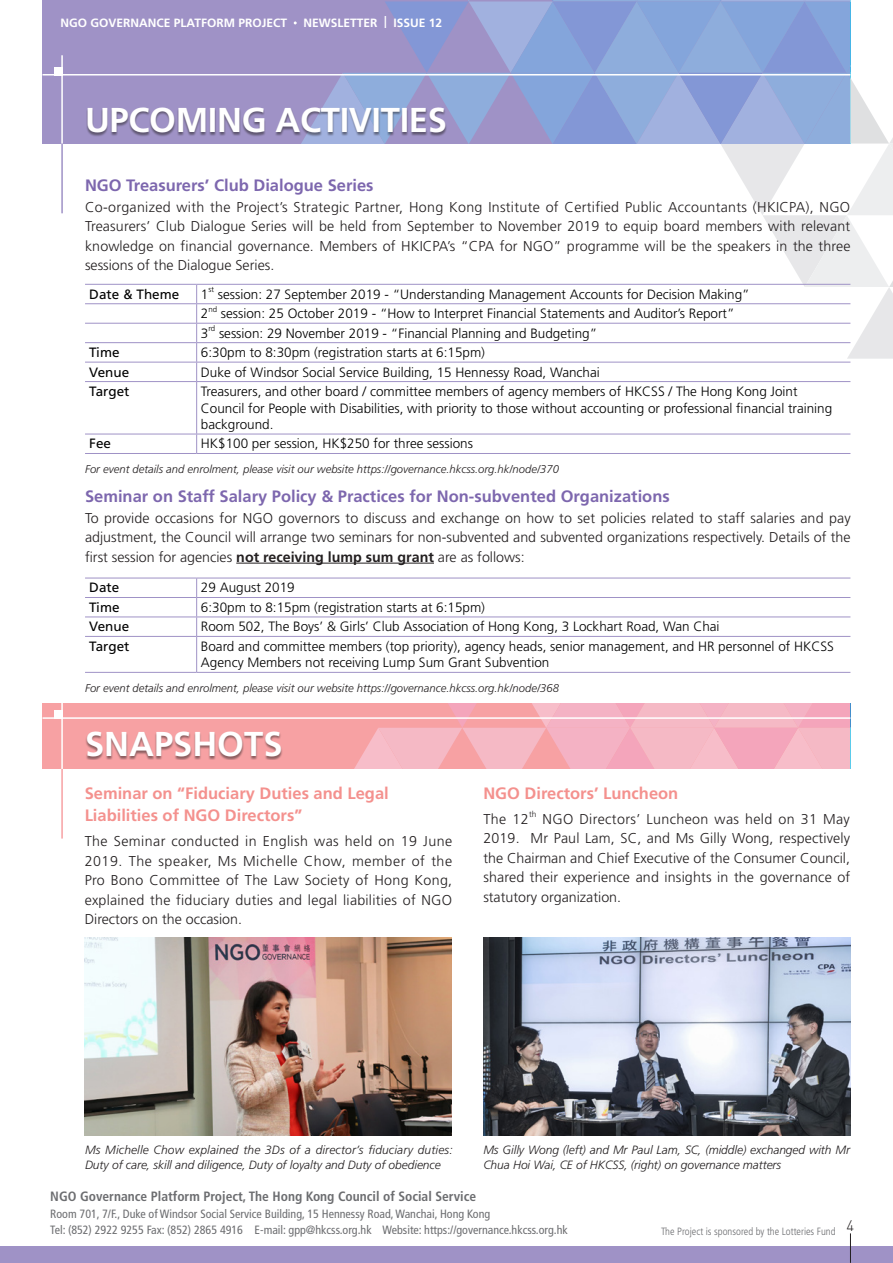
<style>
.page{position:relative;width:893px;height:1263px;background:#fff}
.page>*{position:absolute;margin:0;border:0;box-sizing:border-box;transform-origin:0 0}
.t1{font:700 34.5px "Frutiger";letter-spacing:-.01em;color:#fff}
.t2{font:700 16.5px "Frutiger";color:#7d67ae}
.t3{font:700 16.5px/22.5px "Frutiger";color:#f4918e}
.t4{font:300 15px "DIN";color:#231f20}
.t5{font:300 14.25px/19.5px "Frutiger";color:#231f20;text-align:justify}
.t6{font:300 13.5px/16.5px "Frutiger";color:#000}
.t7{font:700 condensed 13.5px "Frutiger";color:#6c6d70}
.t8{font:13.5px "Frutiger";color:#000}
.t9{font:italic 300 12px/15px "Frutiger";letter-spacing:-.005em;color:#231f20}
.t10{font:condensed 12px/16.5px "Frutiger";color:#6c6d70}
.t11{font:700 12px "Frutiger";color:#fff}
.t12{font:italic 300 11.25px "Frutiger";color:#231f20}
.t13{font:300 condensed 10.5px "Frutiger";color:#6c6d70}
.t14{font:300 8.25px "Frutiger";color:#231f20}
.t15{font:300 7.8px "Frutiger";color:#000}
.s1{font-weight:700}
</style>
<div class="page">
<div style="left:43px;top:0;width:807px;height:144px;background:#9f92c6"></div>
<hr style="left:43px;top:74px;width:807px;height:2px;background:#fff">
<hr style="left:61px;top:55px;width:2px;height:89px;background:#fff">
<div style="left:54px;top:67px;width:9px;height:9px;background:#fff"></div>
<hr style="left:61px;top:144px;width:2px;height:69px;background:#9f92c6">
<svg style="left:294px;top:0;width:599px;height:359px"></svg>
<div style="left:0;top:1246px;width:893px;height:17px;background:#9f92c6"></div>
<div style="left:86px;top:108px;width:361px;height:29px;background:#231f20;opacity:.5"></div>
<div style="left:43px;top:704px;width:807px;height:65px;background:#f7a1a3"></div>
<svg style="left:354px;top:704px;width:496px;height:65px"></svg>
<hr style="left:43px;top:717px;width:807px;height:2px;background:#fff">
<hr style="left:61px;top:699px;width:2px;height:70px;background:#fff">
<div style="left:54px;top:710px;width:9px;height:9px;background:#fff"></div>
<hr style="left:61px;top:769px;width:2px;height:69px;background:#f7a1a3">
<div style="left:85px;top:732px;width:198px;height:28px;background:#231f20;opacity:.5"></div>
<img style="left:85px;top:938px;width:366px;height:197px">
<img style="left:483px;top:938px;width:367px;height:197px">
<hr style="left:85px;top:284px;width:112px;height:1px;background:#9f92c6">
<hr style="left:197px;top:284px;width:653px;height:1px;background:#9f92c6">
<hr style="left:85px;top:303px;width:112px;height:1px;background:#9f92c6">
<hr style="left:197px;top:303px;width:653px;height:1px;background:#9f92c6">
<hr style="left:85px;top:323px;width:112px;height:1px;background:#9f92c6">
<hr style="left:197px;top:323px;width:653px;height:1px;background:#9f92c6">
<hr style="left:85px;top:342px;width:112px;height:1px;background:#9f92c6">
<hr style="left:197px;top:342px;width:653px;height:1px;background:#9f92c6">
<hr style="left:85px;top:362px;width:112px;height:1px;background:#9f92c6">
<hr style="left:197px;top:362px;width:653px;height:1px;background:#9f92c6">
<svg style="left:196px;top:285px;width:1px;height:96px"></svg>
<hr style="left:85px;top:381px;width:112px;height:1px;background:#9f92c6">
<hr style="left:197px;top:381px;width:653px;height:1px;background:#9f92c6">
<hr style="left:196px;top:382px;width:1px;height:52px;background:#9f92c6">
<hr style="left:85px;top:434px;width:112px;height:1px;background:#9f92c6">
<hr style="left:197px;top:434px;width:653px;height:1px;background:#9f92c6">
<svg style="left:196px;top:434px;width:1px;height:19px"></svg>
<hr style="left:85px;top:453px;width:112px;height:1px;background:#9f92c6">
<hr style="left:197px;top:453px;width:653px;height:1px;background:#9f92c6">
<hr style="left:236px;top:563px;width:198px;height:1px;background:#231f20">
<hr style="left:85px;top:578px;width:112px;height:1px;background:#9f92c6">
<hr style="left:197px;top:578px;width:653px;height:1px;background:#9f92c6">
<hr style="left:85px;top:597px;width:112px;height:1px;background:#9f92c6">
<hr style="left:197px;top:597px;width:653px;height:1px;background:#9f92c6">
<hr style="left:85px;top:617px;width:112px;height:1px;background:#9f92c6">
<hr style="left:197px;top:617px;width:653px;height:1px;background:#9f92c6">
<svg style="left:196px;top:578px;width:1px;height:58px"></svg>
<hr style="left:85px;top:636px;width:112px;height:1px;background:#9f92c6">
<hr style="left:197px;top:636px;width:653px;height:1px;background:#9f92c6">
<hr style="left:196px;top:637px;width:1px;height:35px;background:#9f92c6">
<hr style="left:85px;top:672px;width:112px;height:1px;background:#9f92c6">
<hr style="left:197px;top:672px;width:653px;height:1px;background:#9f92c6">
<svg style="left:850px;top:1234px;width:1px;height:28px"></svg>
<p class="t11" style="left:61px;top:16px;width:228px">NGO GOVERNANCE PLATFORM PROJECT</p>
<p class="t11" style="left:303px;top:16px;width:140px">NEWSLETTER | ISSUE 12</p>
<h1 class="t1" style="left:85px;top:100px;width:363px">UPCOMING ACTIVITIES</h1>
<p class="t2" style="left:85px;top:176px;width:290px">NGO Treasurers’ Club Dialogue Series</p>
<p class="t5" style="left:85px;top:197px;width:767px">Co-organized with the Project’s Strategic Partner, Hong Kong Institute of Certified Public Accountants (HKICPA), NGO Treasurers’ Club Dialogue Series will be held from September to November 2019 to equip board members with relevant knowledge on financial governance. Members of HKICPA’s “CPA for NGO” programme will be the speakers in the three sessions of the Dialogue Series.</p>
<p class="t8" style="left:89px;top:286px;width:92px">Date &amp; Theme</p>
<p class="t6" style="left:201px;top:286px;width:9px">1</p>
<p class="t15" style="left:208px;top:285px;width:7px">st</p>
<p class="t6" style="left:218px;top:286px;width:533px">session: 27 September 2019 - “Understanding Management Accounts for Decision Making”</p>
<p class="t6" style="left:201px;top:305px;width:9px">2</p>
<p class="t15" style="left:208px;top:305px;width:10px">nd</p>
<p class="t6" style="left:221px;top:305px;width:515px">session: 25 October 2019 - “How to Interpret Financial Statements and Auditor’s Report”</p>
<p class="t6" style="left:201px;top:325px;width:9px">3</p>
<p class="t15" style="left:208px;top:324px;width:8px">rd</p>
<p class="t6" style="left:219px;top:325px;width:380px">session: 29 November 2019 - “Financial Planning and Budgeting”</p>
<p class="t8" style="left:89px;top:344px;width:32px">Time</p>
<p class="t6" style="left:201px;top:344px;width:286px">6:30pm to 8:30pm (registration starts at 6:15pm)</p>
<p class="t8" style="left:89px;top:364px;width:42px">Venue</p>
<p class="t6" style="left:201px;top:364px;width:400px">Duke of Windsor Social Service Building, 15 Hennessy Road, Wanchai</p>
<p class="t8" style="left:89px;top:383px;width:42px">Target</p>
<p class="t6" style="left:201px;top:383px;width:633px">Treasurers, and other board / committee members of agency members of HKCSS / The Hong Kong Joint<br>Council for People with Disabilities, with priority to those without accounting or professional financial training background.</p>
<p class="t8" style="left:89px;top:436px;width:23px">Fee</p>
<p class="t6" style="left:201px;top:436px;width:274px">HK$100 per session, HK$250 for three sessions</p>
<p class="t2" style="left:85px;top:487px;width:586px">Seminar on Staff Salary Policy &amp; Practices for Non-subvented Organizations</p>
<p class="t5" style="left:85px;top:508px;width:767px">To provide occasions for NGO governors to discuss and exchange on how to set policies related to staff salaries and pay adjustment, the Council will arrange two seminars for non-subvented and subvented organizations respectively. Details of the first session for agencies <span class="s1">not receiving lump sum grant</span> are as follows:</p>
<p class="t12" style="left:85px;top:463px;width:475px">For event details and enrolment, please visit our website https://governance.hkcss.org.hk/node/370</p>
<p class="t8" style="left:89px;top:580px;width:32px">Date</p>
<p class="t6" style="left:201px;top:580px;width:95px">29 August 2019</p>
<p class="t8" style="left:89px;top:599px;width:32px">Time</p>
<p class="t6" style="left:201px;top:599px;width:286px">6:30pm to 8:15pm (registration starts at 6:15pm)</p>
<p class="t8" style="left:89px;top:619px;width:42px">Venue</p>
<p class="t6" style="left:201px;top:619px;width:520px">Room 502, The Boys’ &amp; Girls’ Club Association of Hong Kong, 3 Lockhart Road, Wan Chai</p>
<p class="t8" style="left:89px;top:638px;width:42px">Target</p>
<p class="t6" style="left:201px;top:638px;width:634px">Board and committee members (top priority), agency heads, senior management, and HR personnel of HKCSS<br>Agency Members not receiving Lump Sum Grant Subvention</p>
<p class="t12" style="left:85px;top:681px;width:475px">For event details and enrolment, please visit our website https://governance.hkcss.org.hk/node/368</p>
<h1 class="t1" style="left:85px;top:723px;width:199px">SNAPSHOTS</h1>
<p class="t3" style="left:85px;top:782px;width:306px">Seminar on “Fiduciary Duties and Legal<br>Liabilities of NGO Directors”</p>
<p class="t5" style="left:85px;top:831px;width:369px">The Seminar conducted in English was held on 19 June 2019. The speaker, Ms Michelle Chow, member of the Pro Bono Committee of The Law Society of Hong Kong, explained the fiduciary duties and legal liabilities of NGO Directors on the occasion.</p>
<p class="t3" style="left:483px;top:782px;width:196px">NGO Directors’ Luncheon</p>
<p class="t5" style="left:483px;top:809px;width:47px">The 12</p>
<p class="t14" style="left:529px;top:809px;width:9px">th</p>
<p class="t5" style="left:483px;top:809px;width:368px;text-indent:59px">NGO Directors’ Luncheon was held on 31 May 2019. Mr Paul Lam, SC, and Ms Gilly Wong, respectively the Chairman and Chief Executive of the Consumer Council, shared their experience and insights in the governance of statutory organization.</p>
<p class="t9" style="left:85px;top:1143px;width:369px">Ms Michelle Chow explained the 3Ds of a director’s fiduciary duties:<br>Duty of care, skill and diligence, Duty of loyalty and Duty of obedience</p>
<p class="t9" style="left:483px;top:1143px;width:368px">Ms Gilly Wong (left) and Mr Paul Lam, SC, (middle) exchanged with Mr<br>Chua Hoi Wai, CE of HKCSS, (right) on governance matters</p>
<p class="t7" style="left:50px;top:1189px;width:427px">NGO Governance Platform Project, The Hong Kong Council of Social Service</p>
<p class="t10" style="left:50px;top:1205px;width:519px">Room 701, 7/F., Duke of Windsor Social Service Building, 15 Hennessy Road, Wanchai, Hong Kong<br>Tel: (852) 2922 9255 Fax: (852) 2865 4916 E-mail: gpp@hkcss.org.hk Website: https://governance.hkcss.org.hk</p>
<p class="t13" style="left:661px;top:1225px;width:176px">The Project is sponsored by the Lotteries Fund</p>
<p class="t4" style="left:847px;top:1216px;width:9px">4</p>
</div>
